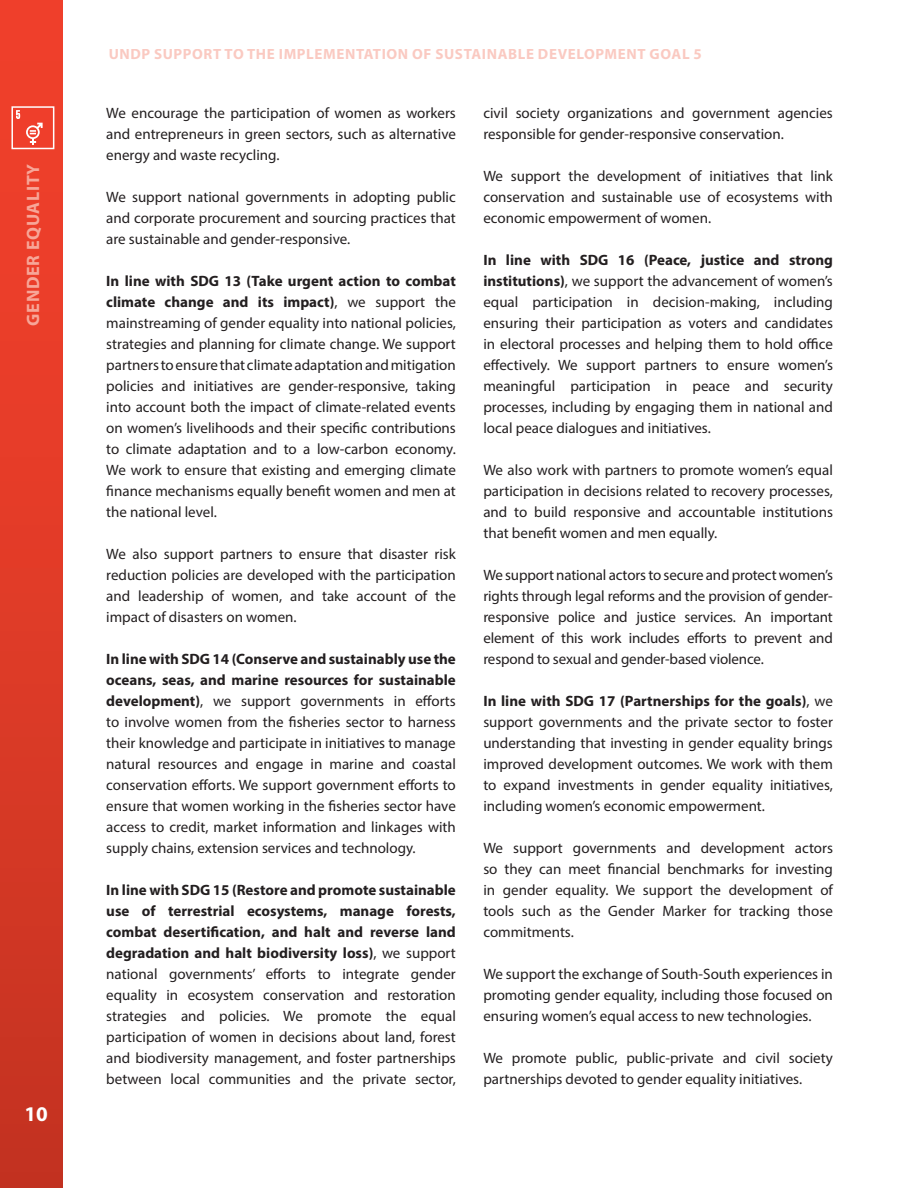
<style>
.page{position:relative;width:918px;height:1188px;background:#fff}
.page>*{position:absolute;margin:0;border:0;box-sizing:border-box;transform-origin:0 0}
.t1{font:700 21px "Myriad Pro";color:#fff}
.t2{font:700 18px "Myriad Pro";letter-spacing:.04em;color:#f7a698}
.t3{font:15px/21px "Myriad Pro";color:#231f20;text-align:justify}
.t4{font:700 15px "Myriad Pro";letter-spacing:.04em;color:#f7a698}
.s1{font-weight:700}
</style>
<div class="page">
<div style="left:0;top:0;width:62px;height:1188px;background:linear-gradient(to bottom,#f6422d,#c63321)"></div>
<div style="left:11px;top:106px;width:43px;height:43px;background:#ef3e2b;border:2px solid #fff"></div>
<svg style="left:16px;top:110px;width:4px;height:9px"></svg>
<svg style="left:26px;top:123px;width:17px;height:22px"></svg>
<p class="t2" style="left:21px;top:326px;width:163px;rotate:-90deg">GENDER EQUALITY</p>
<h1 class="t1" style="left:24px;top:1100px;width:25px">10</h1>
<p class="t4" style="left:109px;top:44px;width:595px">UNDP SUPPORT TO THE IMPLEMENTATION OF SUSTAINABLE DEVELOPMENT GOAL 5</p>
<p class="t3" style="left:106px;top:102px;width:351px">We encourage the participation of women as workers and entrepreneurs in green sectors, such as alternative energy and waste recycling.</p>
<p class="t3" style="left:106px;top:186px;width:351px">We support national governments in adopting public and corporate procurement and sourcing practices that are sustainable and gender-responsive.</p>
<p class="t3" style="left:106px;top:270px;width:351px"><span class="s1">In line with SDG 13 (Take urgent action to combat climate change and its impact)</span>, we support the mainstreaming of gender equality into national policies, strategies and planning for climate change. We support partners to ensure that climate adaptation and mitigation policies and initiatives are gender-responsive, taking into account both the impact of climate-related events on women’s livelihoods and their specific contributions to climate adaptation and to a low-carbon economy.<br>We work to ensure that existing and emerging climate finance mechanisms equally benefit women and men at the national level.</p>
<p class="t3" style="left:106px;top:543px;width:351px">We also support partners to ensure that disaster risk reduction policies are developed with the participation and leadership of women, and take account of the impact of disasters on women.</p>
<p class="t3" style="left:106px;top:648px;width:351px"><span class="s1">In line with SDG 14 (Conserve and sustainably use the oceans, seas, and marine resources for sustainable development)</span>, we support governments in efforts to involve women from the fisheries sector to harness their knowledge and participate in initiatives to manage natural resources and engage in marine and coastal conservation efforts. We support government efforts to ensure that women working in the fisheries sector have access to credit, market information and linkages with supply chains, extension services and technology.</p>
<p class="t3" style="left:106px;top:879px;width:351px"><span class="s1">In line with SDG 15 (Restore and promote sustainable use of terrestrial ecosystems, manage forests, combat desertification, and halt and reverse land degradation and halt biodiversity loss)</span>, we support national governments’ efforts to integrate gender equality in ecosystem conservation and restoration strategies and policies. We promote the equal participation of women in decisions about land, forest and biodiversity management, and foster partnerships between local communities and the private sector,</p>
<p class="t3" style="left:483px;top:102px;width:351px">civil society organizations and government agencies responsible for gender-responsive conservation.</p>
<p class="t3" style="left:483px;top:165px;width:351px">We support the development of initiatives that link conservation and sustainable use of ecosystems with economic empowerment of women.</p>
<p class="t3" style="left:483px;top:249px;width:351px"><span class="s1">In line with SDG 16 (Peace, justice and strong institutions)</span>, we support the advancement of women’s equal participation in decision-making, including ensuring their participation as voters and candidates in electoral processes and helping them to hold office effectively. We support partners to ensure women’s meaningful participation in peace and security processes, including by engaging them in national and local peace dialogues and initiatives.</p>
<p class="t3" style="left:483px;top:459px;width:351px">We also work with partners to promote women’s equal participation in decisions related to recovery processes, and to build responsive and accountable institutions that benefit women and men equally.</p>
<p class="t3" style="left:483px;top:564px;width:351px">We support national actors to secure and protect women’s rights through legal reforms and the provision of gender&shy;responsive police and justice services. An important element of this work includes efforts to prevent and respond to sexual and gender-based violence.</p>
<p class="t3" style="left:483px;top:690px;width:351px"><span class="s1">In line with SDG 17 (Partnerships for the goals)</span>, we support governments and the private sector to foster understanding that investing in gender equality brings improved development outcomes. We work with them to expand investments in gender equality initiatives, including women’s economic empowerment.</p>
<p class="t3" style="left:483px;top:837px;width:351px">We support governments and development actors so they can meet financial benchmarks for investing in gender equality. We support the development of tools such as the Gender Marker for tracking those commitments.</p>
<p class="t3" style="left:483px;top:963px;width:351px">We support the exchange of South-South experiences in promoting gender equality, including those focused on ensuring women’s equal access to new technologies.</p>
<p class="t3" style="left:483px;top:1047px;width:351px">We promote public, public-private and civil society partnerships devoted to gender equality initiatives.</p>
</div>
